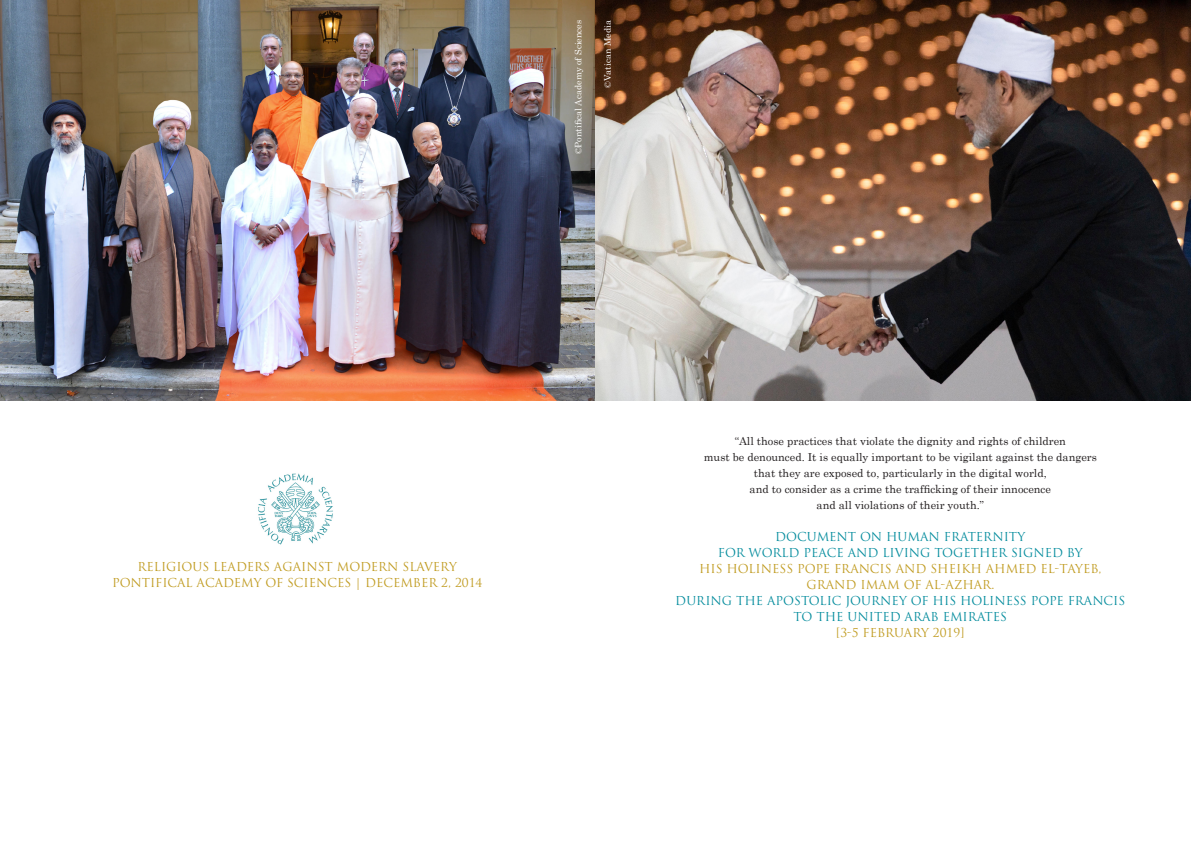
<style>
.page{position:relative;width:1191px;height:842px;background:#fff}
.page>*{position:absolute;margin:0;border:0;box-sizing:border-box;transform-origin:0 0}
.t1{font:12px "Trajan Pro";color:#c09b20}
.t2{font:12px "Trajan Pro";color:#048c9d}
.t3{font:11px "Century Schoolbook";color:#231f20}
.t4{font:9px "Century Schoolbook";color:#fff}
</style>
<div class="page">
<img style="left:0;top:0;width:1191px;height:400px">
<img style="left:258px;top:473px;width:75px;height:72px">
<p class="t4" style="left:572px;top:154px;width:136px;rotate:-90deg">©Pontifical Academy of Sciences</p>
<p class="t4" style="left:602px;top:88px;width:69px;rotate:-90deg">©Vatican Media</p>
<p class="t1" style="left:138px;top:559px;width:321px">RELIGIOUS LEADERS AGAINST MODERN SLAVERY</p>
<p class="t1" style="left:112px;top:575px;width:372px">PONTIFICAL ACADEMY OF SCIENCES | DECEMBER 2, 2014</p>
<p class="t3" style="left:734px;top:434px;width:333px">“All those practices that violate the dignity and rights of children</p>
<p class="t3" style="left:704px;top:450px;width:394px">must be denounced. It is equally important to be vigilant against the dangers</p>
<p class="t3" style="left:754px;top:466px;width:294px">that they are exposed to, particularly in the digital world,</p>
<p class="t3" style="left:749px;top:482px;width:303px">and to consider as a crime the trafficking of their innocence</p>
<p class="t3" style="left:816px;top:498px;width:169px">and all violations of their youth.”</p>
<p class="t2" style="left:775px;top:529px;width:252px">DOCUMENT ON HUMAN FRATERNITY</p>
<p class="t2" style="left:718px;top:545px;width:366px">FOR WORLD PEACE AND LIVING TOGETHER SIGNED BY</p>
<p class="t1" style="left:699px;top:561px;width:404px">HIS HOLINESS POPE FRANCIS AND SHEIKH AHMED EL-TAYEB,</p>
<p class="t1" style="left:806px;top:577px;width:189px">GRAND IMAM OF AL-AZHAR.</p>
<p class="t2" style="left:675px;top:593px;width:451px">DURING THE APOSTOLIC JOURNEY OF HIS HOLINESS POPE FRANCIS</p>
<p class="t2" style="left:793px;top:609px;width:215px">TO THE UNITED ARAB EMIRATES</p>
<p class="t1" style="left:836px;top:625px;width:130px">[3-5 FEBRUARY 2019]</p>
</div>
